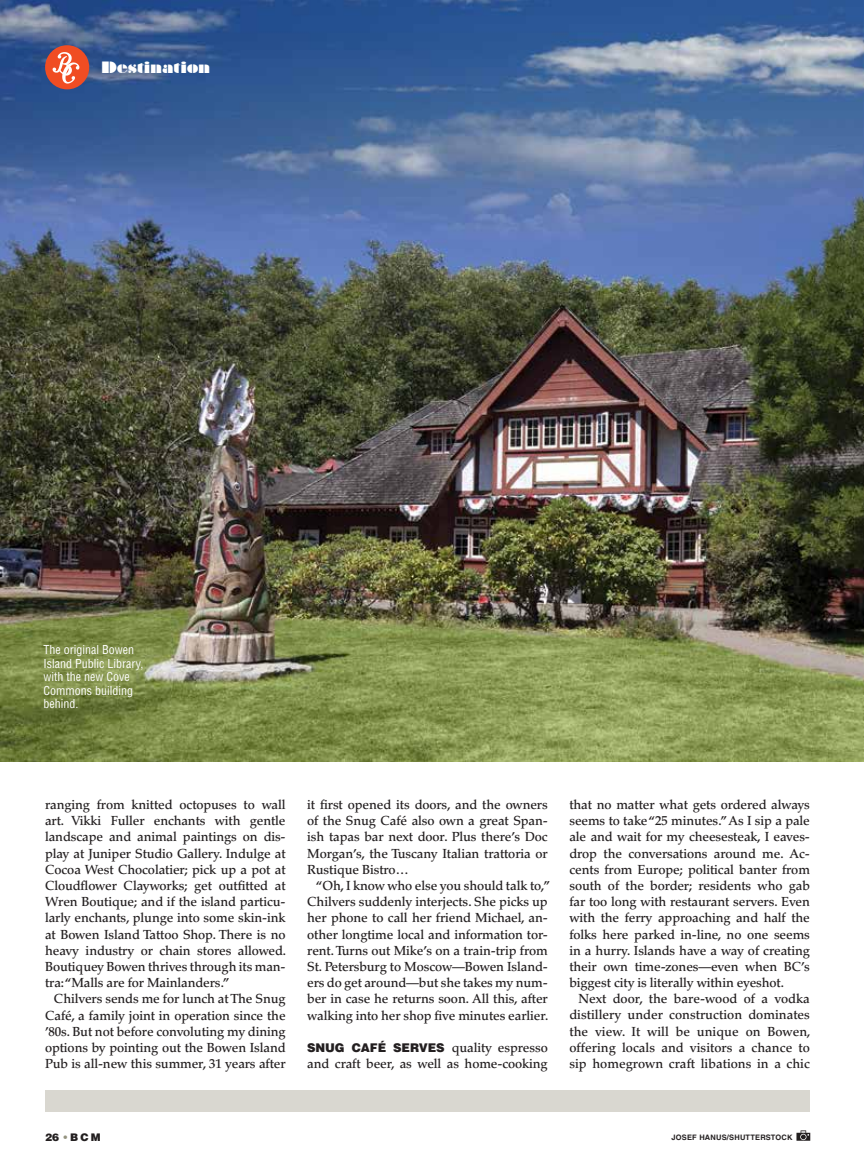
<style>
.page{position:relative;width:864px;height:1161px;background:#fff}
.page>*{position:absolute;margin:0;border:0;box-sizing:border-box;transform-origin:0 0}
.t1{font:15px "Braggadocio";color:#fff}
.t2{font:500 13.2px/16.2px "Palatino LT Std";letter-spacing:-.01em;color:#231f20;text-align:justify}
.t3{font:condensed 12px/13.5px "Helvetica LT Std";color:#fff}
.t4{font:900 10.5px "Helvetica LT Std";color:#231f20}
.t5{font:700 7.5px "Helvetica LT Std";letter-spacing:.025em;color:#231f20}
.s1{font-family:"Helvetica LT Std";font-weight:900;font-size:12px}
.s2{color:#959480}
</style>
<div class="page">
<img style="left:0;top:0;width:864px;height:762px">
<div style="left:45px;top:1091px;width:765px;height:21px;background:#d9d7d0"></div>
<div style="left:45px;top:45px;width:44px;height:44px;background:#f04d23;border-radius:50%"></div>
<svg style="left:53px;top:52px;width:26px;height:32px"></svg>
<svg style="left:796px;top:1130px;width:14px;height:11px"></svg>
<p class="t1" style="left:101px;top:58px;width:110px">Destination</p>
<p class="t3" style="left:44px;top:643px;width:101px">The original Bowen<br>Island Public Library, with the new Cove<br>Commons building behind.</p>
<p class="t2" style="left:45px;top:797px;width:243px">ranging from knitted octopuses to wall art. Vikki Fuller enchants with gentle landscape and animal paintings on dis&shy;play at Juniper Studio Gallery. Indulge at Cocoa West Chocolatier; pick up a pot at Cloudflower Clayworks; get outfitted at Wren Boutique; and if the island particu&shy;larly enchants, plunge into some skin-ink at Bowen Island Tattoo Shop. There is no heavy industry or chain stores allowed.<br>Boutiquey Bowen thrives through its man&shy;tra: “Malls are for Mainlanders.”</p>
<p class="t2" style="left:45px;top:991px;width:242px;text-indent:9px">Chilvers sends me for lunch at The Snug Café, a family joint in operation since the ’80s. But not before convoluting my dining options by pointing out the Bowen Island Pub is all-new this summer, 31 years after</p>
<p class="t2" style="left:307px;top:797px;width:242px">it first opened its doors, and the owners of the Snug Café also own a great Span&shy;ish tapas bar next door. Plus there’s Doc Morgan’s, the Tuscany Italian trattoria or Rustique Bistro…</p>
<p class="t2" style="left:307px;top:878px;width:244px;text-align:left;text-indent:9px">“Oh, I know who else you should talk to,” Chilvers suddenly interjects. She picks up her phone to call her friend Michael, an&shy;other longtime local and information tor&shy;rent. Turns out Mike’s on a train-trip from St. Petersburg to Moscow—Bowen Island&shy;ers do get around—but she takes my num&shy;ber in case he returns soon. All this, after walking into her shop five minutes earlier.</p>
<p class="t2" style="left:307px;top:1040px;width:242px"><span class="s1">SNUG CAFÉ SERVES</span> quality espresso and craft beer, as well as home-cooking</p>
<p class="t2" style="left:569px;top:797px;width:242px">that no matter what gets ordered always seems to take “25 minutes.” As I sip a pale ale and wait for my cheesesteak, I eaves&shy;drop the conversations around me. Ac&shy;cents from Europe; political banter from south of the border; residents who gab far too long with restaurant servers. Even with the ferry approaching and half the folks here parked in-line, no one seems in a hurry. Islands have a way of creating their own time-zones—even when BC’s biggest city is literally within eyeshot.</p>
<p class="t2" style="left:569px;top:991px;width:243px;text-indent:9px">Next door, the bare-wood of a vodka distillery under construction dominates the view. It will be unique on Bowen, offering locals and visitors a chance to sip homegrown craft libations in a chic</p>
<p class="t4" style="left:45px;top:1130px;width:57px">26 <span class="s2">•</span>BCM</p>
<p class="t5" style="left:672px;top:1132px;width:122px">JOSEF HANUS/SHUTTERSTOCK</p>
</div>
